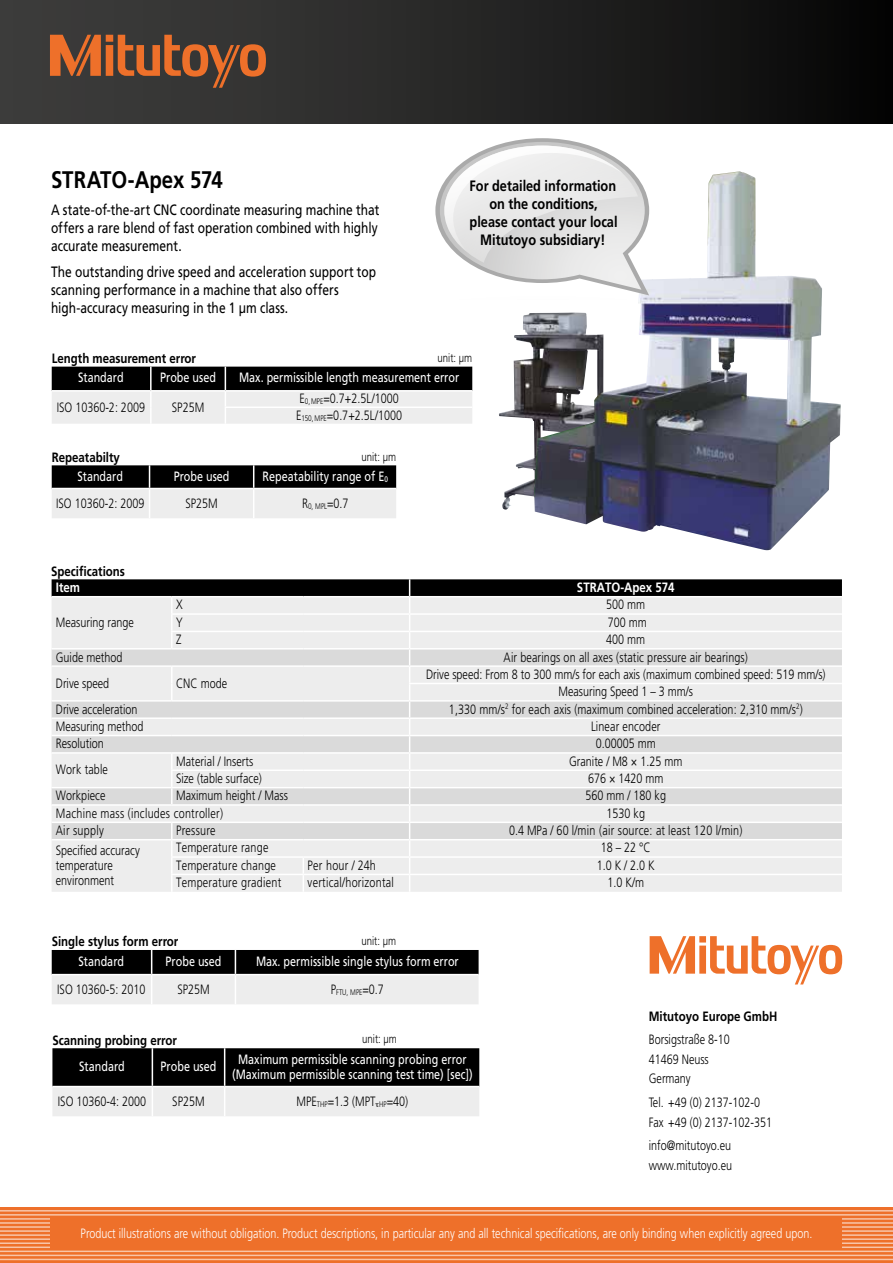
<style>
.page{position:relative;width:893px;height:1263px;background:#fff}
.page>*{position:absolute;margin:0;border:0;box-sizing:border-box;transform-origin:0 0}
.t1{font:700 24px "Mitutoyo Frutiger";letter-spacing:-.005em;color:#000}
.t2{font:15px/18px "Mitutoyo Frutiger";color:#000;text-align:justify}
.t3{font:700 15px/18px "Mitutoyo Frutiger";color:#000;text-align:center}
.t4{font:300 13.5px/19.5px "Mitutoyo Frutiger";color:#000}
.t5{font:13.5px/15px "Mitutoyo Frutiger";color:#fff;text-align:center}
.t6{font:300 13.5px "Mitutoyo Frutiger";letter-spacing:.02em;color:#000}
.t7{font:300 13.5px "Mitutoyo Frutiger";color:#fff}
.t8{font:700 13.5px "Mitutoyo Frutiger";color:#000}
.t9{font:700 13.5px "Mitutoyo Frutiger";color:#fff}
.t10{font:300 12px "Mitutoyo Frutiger";color:#000}
.t11{font:300 8.1px "Mitutoyo Frutiger";color:#000}
.s1{font-size:8.1px}
</style>
<div class="page">
<div style="left:0;top:0;width:893px;height:124px;background:linear-gradient(to right,#424241,#090909)"></div>
<svg style="left:50px;top:35px;width:216px;height:53px;background:#7d4c31"></svg>
<svg style="left:0;top:1207px;width:893px;height:56px;background:#ef7937"></svg>
<hr style="left:0;top:1259px;width:893px;height:1px;background:#fff">
<hr style="left:0;top:1254px;width:893px;height:2px;background:#fff">
<hr style="left:0;top:1250px;width:893px;height:2px;background:#fff">
<hr style="left:0;top:1246px;width:893px;height:2px;background:#fff">
<hr style="left:0;top:1242px;width:893px;height:2px;background:#fff">
<hr style="left:0;top:1238px;width:893px;height:2px;background:#fff">
<hr style="left:0;top:1234px;width:893px;height:2px;background:#fff">
<hr style="left:0;top:1230px;width:893px;height:2px;background:#fff">
<hr style="left:0;top:1226px;width:893px;height:2px;background:#fff">
<hr style="left:0;top:1222px;width:893px;height:2px;background:#fff">
<hr style="left:0;top:1218px;width:893px;height:2px;background:#fff">
<hr style="left:0;top:1214px;width:893px;height:1px;background:#fff">
<hr style="left:0;top:1210px;width:893px;height:1px;background:#fff">
<div style="left:51px;top:1217px;width:791px;height:33px;background:#ee702a"></div>
<img style="left:499px;top:313px;width:35px;height:197px">
<img style="left:534px;top:171px;width:307px;height:379px">
<svg style="left:52px;top:367px;width:420px;height:57px;background:#8e8e8e"></svg>
<svg style="left:52px;top:465px;width:344px;height:53px;background:#898989"></svg>
<svg style="left:52px;top:950px;width:427px;height:54px;background:#858585"></svg>
<svg style="left:52px;top:1048px;width:427px;height:68px;background:#6b6b6b"></svg>
<svg style="left:52px;top:579px;width:790px;height:313px;background:#dcdcdc"></svg>
<svg style="left:650px;top:936px;width:192px;height:48px"></svg>
<svg style="left:435px;top:138px;width:245px;height:162px"></svg>
<h1 class="t1" style="left:51px;top:165px;width:173px">STRATO-Apex 574</h1>
<p class="t2" style="left:51px;top:200px;width:330px">A state-of-the-art CNC coordinate measuring machine that offers a rare blend of fast operation combined with highly accurate measurement.</p>
<p class="t2" style="left:51px;top:263px;width:327px;text-align:left">The outstanding drive speed and acceleration support top scanning performance in a machine that also offers high-accuracy measuring in the 1 μm class.</p>
<p class="t3" style="left:469px;top:177px;width:150px">For detailed information on the conditions, please contact your local<br>Mitutoyo subsidiary!</p>
<p class="t8" style="left:52px;top:350px;width:146px">Length measurement error</p>
<p class="t5" style="left:78px;top:370px;width:47px">Standard</p>
<p class="t5" style="left:160px;top:370px;width:57px">Probe used</p>
<p class="t5" style="left:239px;top:370px;width:222px">Max. permissible length measurement error</p>
<p class="t4" style="left:57px;top:397px;width:90px">ISO 10360-2: 2009</p>
<p class="t4" style="left:172px;top:397px;width:34px">SP25M</p>
<p class="t4" style="left:296px;top:390px;width:108px;line-height:16.8px">E<sub>0,</sub> <sub>MPE</sub>=0.7+2.5L/1000<br>E<sub>150,</sub> <sub>MPE</sub>=0.7+2.5L/1000</p>
<p class="t10" style="left:438px;top:351px;width:36px">unit: μm</p>
<p class="t8" style="left:52px;top:449px;width:70px">Repeatabilty</p>
<p class="t5" style="left:77px;top:468px;width:47px">Standard</p>
<p class="t5" style="left:174px;top:468px;width:57px">Probe used</p>
<p class="t5" style="left:263px;top:468px;width:127px">Repeatability range of E<span class="s1">0</span></p>
<p class="t4" style="left:56px;top:493px;width:90px">ISO 10360-2: 2009</p>
<p class="t4" style="left:185px;top:493px;width:34px">SP25M</p>
<p class="t4" style="left:302px;top:493px;width:48px">R<sub>0,</sub> <sub>MPL</sub>=0.7</p>
<p class="t10" style="left:361px;top:449px;width:36px">unit: μm</p>
<p class="t8" style="left:51px;top:564px;width:75px">Specifications</p>
<p class="t9" style="left:56px;top:579px;width:26px">Item</p>
<p class="t9" style="left:577px;top:579px;width:99px">STRATO-Apex 574</p>
<p class="t4" style="left:56px;top:612px;width:80px">Measuring range</p>
<p class="t4" style="left:176px;top:595px;width:8px">X</p>
<p class="t4" style="left:606px;top:595px;width:41px">500 mm</p>
<p class="t4" style="left:176px;top:612px;width:8px">Y</p>
<p class="t4" style="left:608px;top:612px;width:41px">700 mm</p>
<p class="t4" style="left:176px;top:630px;width:7px">Z</p>
<p class="t4" style="left:606px;top:630px;width:41px">400 mm</p>
<p class="t4" style="left:56px;top:647px;width:68px">Guide method</p>
<p class="t4" style="left:504px;top:647px;width:246px">Air bearings on all axes (static pressure air bearings)</p>
<p class="t4" style="left:56px;top:673px;width:55px">Drive speed</p>
<p class="t4" style="left:176px;top:673px;width:53px">CNC mode</p>
<p class="t4" style="left:426px;top:666px;width:401px;line-height:17.4px;text-align:center">Drive speed: From 8 to 300 mm/s for each axis (maximum combined speed: 519 mm/s)<br>Measuring Speed 1 – 3 mm/s</p>
<p class="t4" style="left:56px;top:699px;width:83px">Drive acceleration</p>
<p class="t4" style="left:449px;top:699px;width:355px">1,330 mm/s<sup>2</sup> for each axis (maximum combined acceleration: 2,310 mm/s<sup>2</sup>)</p>
<p class="t4" style="left:56px;top:717px;width:89px">Measuring method</p>
<p class="t4" style="left:591px;top:717px;width:71px">Linear encoder</p>
<p class="t4" style="left:56px;top:734px;width:50px">Resolution</p>
<p class="t4" style="left:596px;top:734px;width:62px">0.00005 mm</p>
<p class="t4" style="left:56px;top:760px;width:54px">Work table</p>
<p class="t4" style="left:176px;top:751px;width:79px">Material / Inserts</p>
<p class="t4" style="left:569px;top:751px;width:115px">Granite / M8 × 1.25 mm</p>
<p class="t4" style="left:176px;top:769px;width:87px">Size (table surface)</p>
<p class="t4" style="left:588px;top:769px;width:77px">676 × 1420 mm</p>
<p class="t4" style="left:56px;top:786px;width:51px">Workpiece</p>
<p class="t4" style="left:176px;top:786px;width:113px">Maximum height / Mass</p>
<p class="t4" style="left:586px;top:786px;width:82px">560 mm / 180 kg</p>
<p class="t6" style="left:56px;top:805px;width:169px">Machine mass (includes controller)</p>
<p class="t4" style="left:607px;top:803px;width:40px">1530 kg</p>
<p class="t6" style="left:56px;top:823px;width:50px">Air supply</p>
<p class="t6" style="left:176px;top:823px;width:41px">Pressure</p>
<p class="t6" style="left:509px;top:823px;width:235px">0.4 MPa / 60 l/min (air source: at least 120 l/min)</p>
<p class="t4" style="left:56px;top:843px;width:85px;line-height:15px">Specified accuracy temperature environment</p>
<p class="t6" style="left:176px;top:840px;width:94px">Temperature range</p>
<p class="t4" style="left:601px;top:838px;width:51px">18 – 22 °C</p>
<p class="t6" style="left:176px;top:857px;width:101px">Temperature change</p>
<p class="t6" style="left:308px;top:857px;width:70px">Per hour / 24h</p>
<p class="t4" style="left:597px;top:855px;width:60px">1.0 K / 2.0 K</p>
<p class="t6" style="left:176px;top:875px;width:107px">Temperature gradient</p>
<p class="t6" style="left:308px;top:875px;width:88px">vertical/horizontal</p>
<p class="t4" style="left:607px;top:873px;width:38px">1.0 K/m</p>
<p class="t8" style="left:52px;top:933px;width:128px">Single stylus form error</p>
<p class="t5" style="left:79px;top:954px;width:47px">Standard</p>
<p class="t5" style="left:166px;top:954px;width:57px">Probe used</p>
<p class="t5" style="left:256px;top:954px;width:204px">Max. permissible single stylus form error</p>
<p class="t4" style="left:57px;top:980px;width:90px">ISO 10360-5: 2010</p>
<p class="t4" style="left:177px;top:980px;width:34px">SP25M</p>
<p class="t11" style="left:331px;top:988px;width:55px"><sup>P</sup>FTU, MPE<sup>=0.7</sup></p>
<p class="t10" style="left:361px;top:934px;width:36px">unit: μm</p>
<p class="t10" style="left:362px;top:1031px;width:36px">unit: μm</p>
<p class="t8" style="left:52px;top:1032px;width:126px">Scanning probing error</p>
<p class="t5" style="left:79px;top:1059px;width:47px">Standard</p>
<p class="t5" style="left:161px;top:1059px;width:57px">Probe used</p>
<p class="t5" style="left:232px;top:1051px;width:242px">Maximum permissible scanning probing error (Maximum permissible scanning test time) [sec])</p>
<p class="t4" style="left:58px;top:1091px;width:90px">ISO 10360-4: 2000</p>
<p class="t4" style="left:172px;top:1091px;width:34px">SP25M</p>
<p class="t4" style="left:297px;top:1091px;width:113px">MPE<sub>THP</sub>=1.3 (MPT▼<sub>HP</sub>=40)</p>
<p class="t8" style="left:649px;top:1008px;width:130px">Mitutoyo Europe GmbH</p>
<p class="t4" style="left:649px;top:1030px;width:83px">Borsigstraße 8-10<br>41469 Neuss<br>Germany</p>
<p class="t4" style="left:649px;top:1093px;width:125px">Tel. +49 (0) 2137-102-0<br>Fax +49 (0) 2137-102-351</p>
<p class="t4" style="left:649px;top:1136px;width:85px">info@mitutoyo.eu www.mitutoyo.eu</p>
<p class="t7" style="left:81px;top:1226px;width:733px">Product illustrations are without obligation. Product descriptions, in particular any and all technical specifications, are only binding when explicitly agreed upon.</p>
</div>
